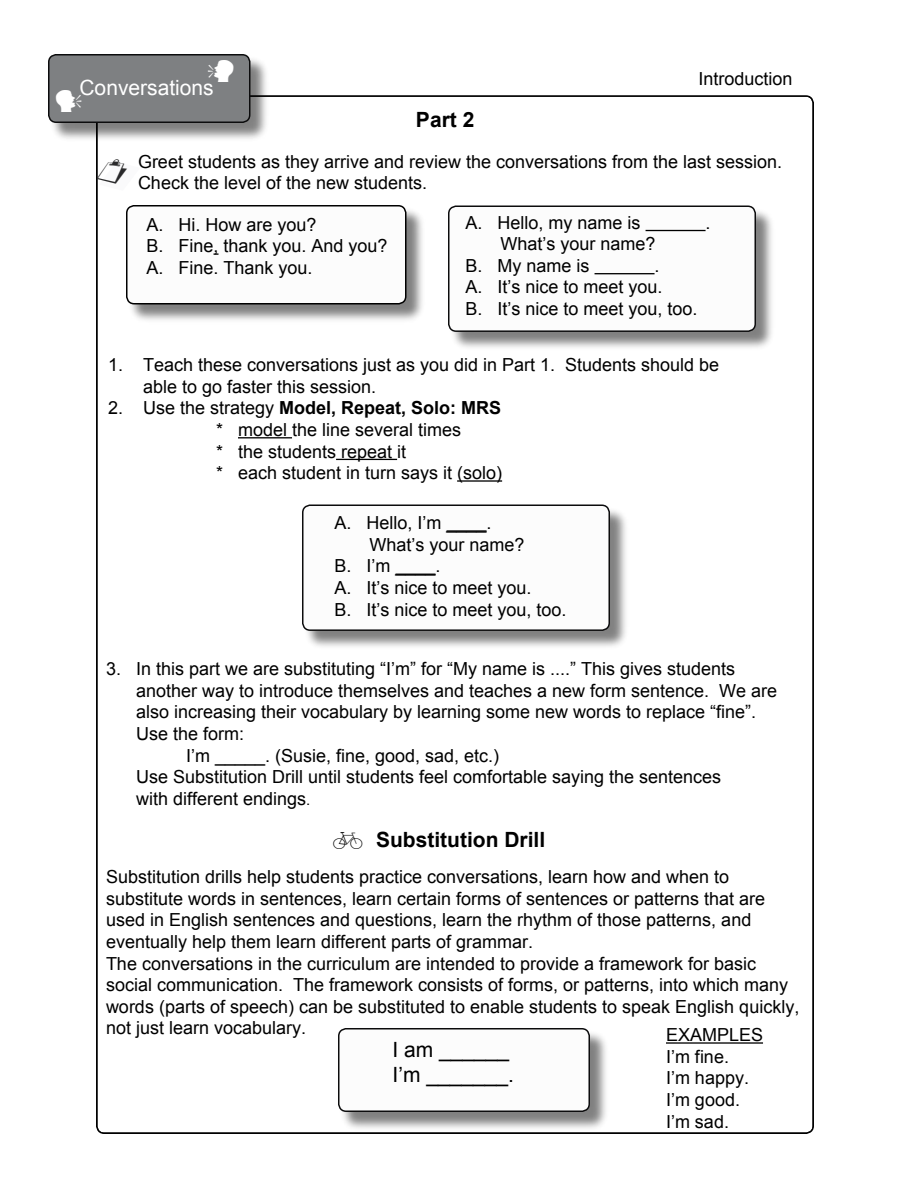
<style>
.page{position:relative;width:918px;height:1188px;background:#fff}
.page>*{position:absolute;margin:0;border:0;box-sizing:border-box;transform-origin:0 0}
.t1{font:700 21px "Arial";color:#000}
.t2{font:21px/25.2px "Arial";color:#000}
.t3{font:21px "Arial";color:#fff}
.t4{font:18px/21.6px "Arial";color:#000}
.s1{font-weight:700}
.s2{font-size:15px}
</style>
<div class="page">
<div style="left:128px;top:207px;width:298px;height:118px;background:#000;opacity:.5"></div>
<div style="left:127px;top:206px;width:279px;height:98px;background:#fcfcfc;border-radius:8px"></div>
<div style="left:126px;top:205px;width:280px;height:99px;border:2px solid #000;border-radius:8px"></div>
<div style="left:450px;top:207px;width:326px;height:145px;background:#000;opacity:.5"></div>
<div style="left:449px;top:206px;width:306px;height:125px;background:#fcfcfc;border-radius:8px"></div>
<div style="left:448px;top:206px;width:308px;height:126px;border:2px solid #0c0c0d;border-radius:8px"></div>
<hr style="left:646px;top:230px;width:60px;height:1px;background:#000">
<hr style="left:595px;top:273px;width:60px;height:1px;background:#000">
<hr style="left:238px;top:437px;width:54px;height:1px;background:#000">
<hr style="left:336px;top:459px;width:61px;height:1px;background:#000">
<hr style="left:457px;top:480px;width:45px;height:2px;background:#000">
<div style="left:303px;top:506px;width:327px;height:145px;background:#000;opacity:.5"></div>
<div style="left:303px;top:505px;width:306px;height:125px;background:#fcfcfc;border-radius:8px"></div>
<div style="left:302px;top:504px;width:308px;height:127px;border:2px solid #0c0c0d;border-radius:8px"></div>
<hr style="left:447px;top:530px;width:40px;height:2px;background:#000">
<hr style="left:396px;top:574px;width:40px;height:1px;background:#000">
<div style="left:339px;top:1029px;width:270px;height:102px;background:#000;opacity:.5"></div>
<div style="left:339px;top:1029px;width:250px;height:82px;background:#fcfcfc;border-radius:8px"></div>
<div style="left:338px;top:1028px;width:252px;height:84px;border:2px solid #0c0c0d;border-radius:8px"></div>
<hr style="left:666px;top:1042px;width:97px;height:2px;background:#000">
<div style="left:50px;top:56px;width:220px;height:88px;background:#000;opacity:.5"></div>
<div style="left:49px;top:55px;width:201px;height:67px;background:#7e8082;border-radius:8px"></div>
<div style="left:48px;top:54px;width:202px;height:69px;border:2px solid #0c0c0d;border-radius:8px"></div>
<svg style="left:97px;top:159px;width:1px;height:32px"></svg>
<p class="t3" style="left:80px;top:74px;width:136px">Conversations</p>
<p class="t4" style="left:699px;top:68px;width:96px">Introduction</p>
<p class="t1" style="left:416px;top:106px;width:60px">Part 2</p>
<p class="t4" style="left:138px;top:151px;width:646px">Greet students as they arrive and review the conversations from the last session.<br>Check the level of the new students.</p>
<p class="t4" style="left:465px;top:212px;width:177px">A. Hello, my name is</p>
<p class="t4" style="left:706px;top:212px;width:7px">.</p>
<p class="t4" style="left:465px;top:233px;width:192px;text-indent:35px">What’s your name?<br>B. My name is</p>
<p class="t4" style="left:147px;top:214px;width:243px">A. Hi. How are you?<br>B. Fine, thank you. And you?<br>A. Fine. Thank you.</p>
<p class="t4" style="left:465px;top:255px;width:234px;text-indent:189px">.<br>A. It’s nice to meet you.<br>B. It’s nice to meet you, too.</p>
<p class="t4" style="left:143px;top:354px;width:578px;text-indent:-35px">1. Teach these conversations just as you did in Part 1. Students should be able to go faster this session.</p>
<p class="t4" style="left:216px;top:397px;width:288px;text-indent:-108px">2. Use the strategy <span class="s1">Model, Repeat, Solo: MRS </span>* model the line several times<br>* the students repeat it<br>* each student in turn says it (solo)</p>
<p class="t4" style="left:334px;top:512px;width:159px">A. Hello, I’m ____.</p>
<p class="t4" style="left:370px;top:534px;width:157px">What’s your name?</p>
<p class="t4" style="left:334px;top:555px;width:108px">B. I’m ____.</p>
<p class="t4" style="left:334px;top:577px;width:199px">A. It’s nice to meet you.</p>
<p class="t4" style="left:334px;top:599px;width:234px">B. It’s nice to meet you, too.</p>
<p class="t4" style="left:106px;top:658px;width:631px">3. In this part we are substituting “I’m” for “My name is ....” This gives students</p>
<p class="t4" style="left:136px;top:680px;width:643px">another way to introduce themselves and teaches a new form sentence. We are</p>
<p class="t4" style="left:136px;top:701px;width:622px">also increasing their vocabulary by learning some new words to replace “fine”.</p>
<p class="t4" style="left:136px;top:723px;width:110px">Use the form:</p>
<p class="t4" style="left:186px;top:745px;width:315px">I’m _____. (Susie, fine, good, sad, etc.)</p>
<p class="t4" style="left:136px;top:766px;width:587px">Use Substitution Drill until students feel comfortable saying the sentences</p>
<p class="t4" style="left:136px;top:788px;width:176px">with different endings<span class="s2">.</span></p>
<p class="t1" style="left:376px;top:826px;width:171px">Substitution Drill</p>
<p class="t4" style="left:106px;top:866px;width:695px">Substitution drills help students practice conversations, learn how and when to substitute words in sentences, learn certain forms of sentences or patterns that are used in English sentences and questions, learn the rhythm of those patterns, and eventually help them learn different parts of grammar.<br>The conversations in the curriculum are intended to provide a framework for basic social communication. The framework consists of forms, or patterns, into which many words (parts of speech) can be substituted to enable students to speak English quickly, not just learn vocabulary.</p>
<p class="t4" style="left:666px;top:1024px;width:99px">EXAMPLES<br>I’m fine.<br>I’m happy.<br>I’m good.<br>I’m sad.</p>
<p class="t2" style="left:393px;top:1037px;width:123px">I am ______<br>I’m _______.</p>
</div>
